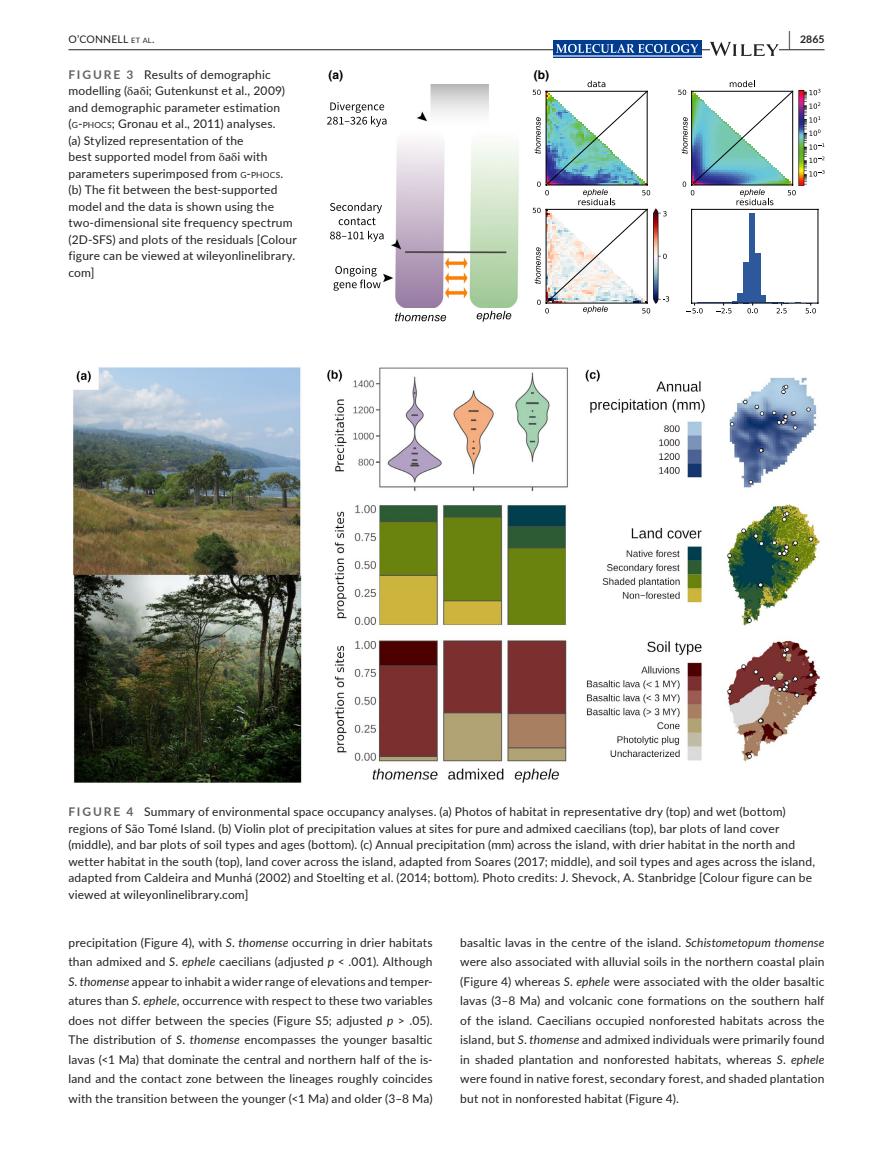
<style>
.page{position:relative;width:893px;height:1174px;background:#fff}
.page>*{position:absolute;margin:0;border:0;box-sizing:border-box;transform-origin:0 0}
.t1{font:12px/16.5px "Lato";letter-spacing:.015em;color:#231f20;text-align:justify}
.t2{font:700 12px "Helvetica";color:#000}
.t3{font:10.5px "Lato";letter-spacing:.015em;color:#231f20}
.t4{font:700 10.5px "Lato";color:#231f20}
.s1{font-size:7.35px}
.s2{font-size:19.5px}
.s3{font-weight:700;color:#636366}
.s4{font-family:"STIX"}
.s5{font-size:8.4px}
.s6{font-style:inherit}
.s7{font-style:italic}
</style>
<div class="page">
<hr style="left:68px;top:49px;width:756px;height:1px;background:#231f20">
<div style="left:553px;top:41px;width:148px;height:17px;background:#003d91"></div>
<img style="left:556px;top:44px;width:142px;height:8px">
<hr style="left:553px;top:55px;width:148px;height:2px;background:#96a6d0">
<svg style="left:710px;top:42px;width:69px;height:14px"></svg>
<img style="left:384px;top:85px;width:135px;height:223px">
<svg style="left:395px;top:313px;width:51px;height:8px"></svg>
<svg style="left:477px;top:311px;width:34px;height:11px"></svg>
<svg style="left:809px;top:170px;width:15px;height:6px"></svg>
<svg style="left:809px;top:157px;width:15px;height:6px"></svg>
<svg style="left:809px;top:143px;width:15px;height:7px"></svg>
<svg style="left:809px;top:129px;width:11px;height:7px"></svg>
<svg style="left:809px;top:116px;width:11px;height:7px"></svg>
<svg style="left:809px;top:102px;width:11px;height:7px"></svg>
<svg style="left:809px;top:89px;width:11px;height:6px"></svg>
<img style="left:798px;top:91px;width:8px;height:94px">
<svg style="left:663px;top:296px;width:6px;height:5px"></svg>
<svg style="left:663px;top:254px;width:4px;height:5px"></svg>
<svg style="left:663px;top:211px;width:4px;height:5px"></svg>
<img style="left:653px;top:209px;width:7px;height:95px">
<div style="left:737px;top:293px;width:6px;height:10px;background:#2d599c"></div>
<div style="left:743px;top:262px;width:6px;height:41px;background:#2d599c"></div>
<div style="left:749px;top:214px;width:6px;height:89px;background:#2d599c"></div>
<div style="left:755px;top:253px;width:5px;height:50px;background:#2d599c"></div>
<div style="left:760px;top:295px;width:6px;height:8px;background:#2d599c"></div>
<svg style="left:687px;top:301px;width:50px;height:12px"></svg>
<svg style="left:747px;top:304px;width:11px;height:9px"></svg>
<svg style="left:766px;top:302px;width:23px;height:11px"></svg>
<svg style="left:805px;top:304px;width:11px;height:9px"></svg>
<hr style="left:692px;top:209px;width:126px;height:1px;background:#000">
<hr style="left:692px;top:303px;width:126px;height:1px;background:#000">
<hr style="left:818px;top:209px;width:1px;height:94px;background:#000">
<hr style="left:691px;top:209px;width:1px;height:94px;background:#000">
<svg style="left:678px;top:81px;width:118px;height:124px"></svg>
<svg style="left:532px;top:81px;width:118px;height:233px"></svg>
<svg style="left:327px;top:102px;width:59px;height:25px"></svg>
<svg style="left:330px;top:202px;width:52px;height:23px"></svg>
<svg style="left:330px;top:231px;width:54px;height:11px"></svg>
<svg style="left:333px;top:266px;width:48px;height:25px"></svg>
<img style="left:72px;top:367px;width:749px;height:416px">
<p class="t3" style="left:68px;top:31px;width:88px">O’CONNELL <span class="s1">ET AL</span>.</p>
<p class="t4" style="left:789px;top:31px;width:37px"><span class="s2">|</span> 2865</p>
<p class="t1" style="left:68px;top:66px;width:230px;text-align:left"><span class="s3">FIGURE 3</span> Results of demographic modelling (<span class="s4">δ</span>a<span class="s4">δ</span>i; Gutenkunst et al., 2009) and demographic parameter estimation (<span class="s5">G</span><span class="s6">-</span><span class="s5">PHOCS</span><span class="s6">;</span> Gronau et al., 2011) analyses.<br>(a) Stylized representation of the<br>best supported model from <span class="s4">δ</span>a<span class="s4">δ</span>i with parameters superimposed from <span class="s5">G</span><span class="s6">-</span><span class="s5">PHOCS</span>. (b) The fit between the best-supported model and the data is shown using the two-dimensional site frequency spectrum (2D-SFS) and plots of the residuals [Colour figure can be viewed at wileyonlinelibrary. com]</p>
<p class="t2" style="left:329px;top:68px;width:16px">(a)</p>
<p class="t2" style="left:534px;top:68px;width:17px">(b)</p>
<p class="t1" style="left:68px;top:803px;width:748px;text-align:left"><span class="s3">FIGURE 4</span> Summary of environmental space occupancy analyses. (a) Photos of habitat in representative dry (top) and wet (bottom) regions of São Tomé Island. (b) Violin plot of precipitation values at sites for pure and admixed caecilians (top), bar plots of land cover (middle), and bar plots of soil types and ages (bottom). (c) Annual precipitation (mm) across the island, with drier habitat in the north and wetter habitat in the south (top), land cover across the island, adapted from Soares (2017; middle), and soil types and ages across the island, adapted from Caldeira and Munhá (2002) and Stoelting et al. (2014; bottom). Photo credits: J. Shevock, A. Stanbridge [Colour figure can be viewed at wileyonlinelibrary.com]</p>
<p class="t1" style="left:68px;top:932px;width:366px;line-height:19.5px">precipitation (Figure 4), with <span class="s7">S</span>. <span class="s7">thomense</span> occurring in drier habitats than admixed and <span class="s7">S</span>. <span class="s7">ephele</span> caecilians (adjusted <span class="s7">p</span> &lt; .001). Although <span class="s7">S</span>. <span class="s7">thomense</span> appear to inhabit a wider range of elevations and temper&shy;atures than <span class="s7">S</span>. <span class="s7">ephele</span>, occurrence with respect to these two variables does not differ between the species (Figure S5; adjusted <span class="s7">p</span> &gt; .05).<br>The distribution of <span class="s7">S</span>. <span class="s7">thomense</span> encompasses the younger basaltic lavas (&lt;1 Ma) that dominate the central and northern half of the is&shy;land and the contact zone between the lineages roughly coincides with the transition between the younger (&lt;1 Ma) and older (3–8 Ma)</p>
<p class="t1" style="left:460px;top:932px;width:366px;line-height:19.5px">basaltic lavas in the centre of the island. <span class="s7">Schistometopum thomense </span>were also associated with alluvial soils in the northern coastal plain (Figure 4) whereas <span class="s7">S</span>. <span class="s7">ephele</span> were associated with the older basaltic lavas (3–8 Ma) and volcanic cone formations on the southern half of the island. Caecilians occupied nonforested habitats across the island, but <span class="s7">S</span>. <span class="s7">thomense</span> and admixed individuals were primarily found in shaded plantation and nonforested habitats, whereas <span class="s7">S</span>. <span class="s7">ephele </span>were found in native forest, secondary forest, and shaded plantation but not in nonforested habitat (Figure 4).</p>
</div>
